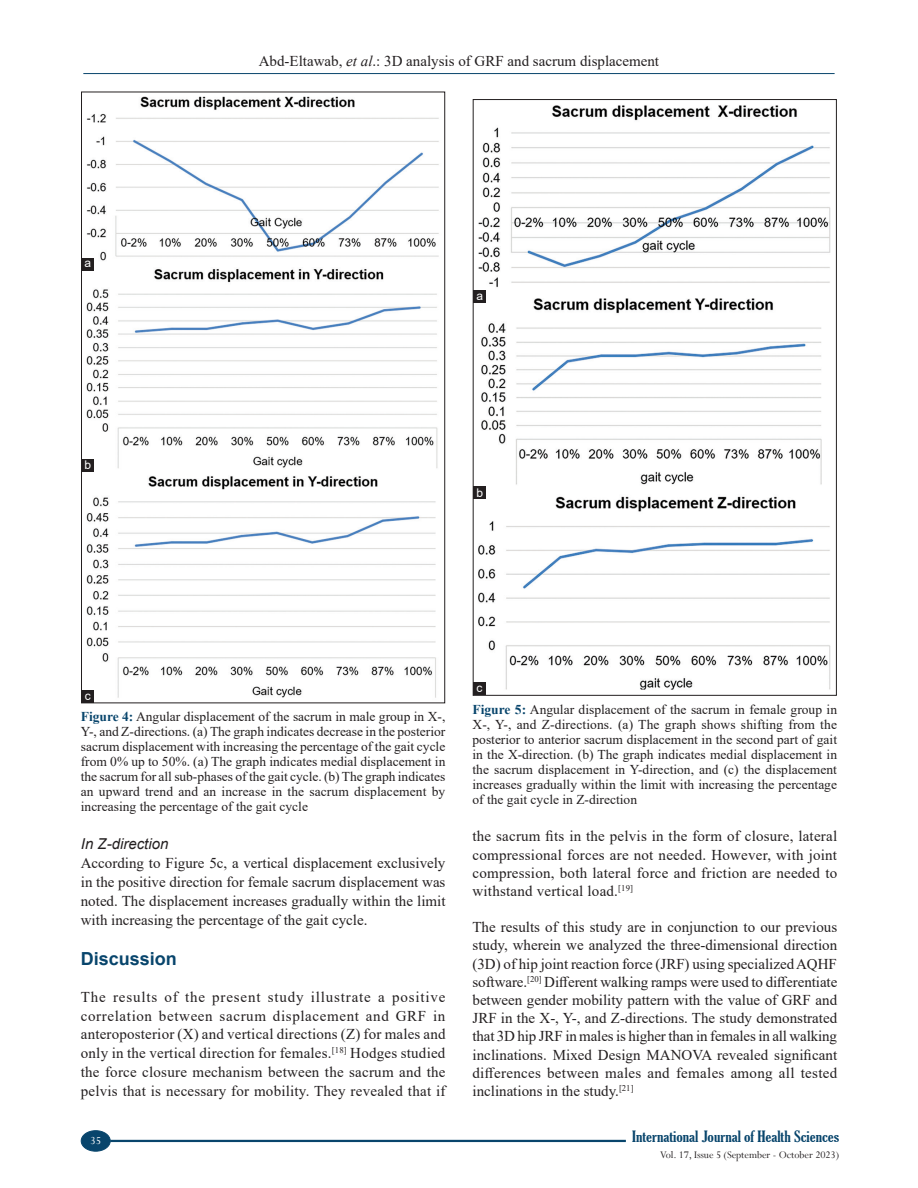
<style>
.page{position:relative;width:918px;height:1188px;background:#fff}
.page>*{position:absolute;margin:0;border:0;box-sizing:border-box;transform-origin:0 0}
.t1{font:700 18px "Helvetica";color:#08456c}
.TX{font:15px/18.1px "Times New Roman";letter-spacing:.015em;color:#231f20;text-align:justify}
.t2{font:extra-condensed 15px "Gloucester";color:#08456c;scale:1.25 1}
.t3{font:italic 15px "Helvetica";color:#231f20}
.FGC{font:13.5px/15px "Times New Roman";color:#231f20;text-align:justify}
.LABEL{font:12px "Arial";color:#fff}
.t4{font:12px "Perpetua";color:#fff}
.t5{font:11.25px "Perpetua";letter-spacing:-.005em;color:#231f20}
.s1{font-style:italic}
.s2{font-weight:700;color:#08456c}
</style>
<div class="page">
<hr style="left:83px;top:73px;width:752px;height:1px;background:#08456c">
<hr style="left:110px;top:1140px;width:516px;height:2px;background:#08456c">
<div style="left:81px;top:1131px;width:29px;height:20px;background:#08456c;border-radius:50%"></div>
<div style="left:81px;top:1130px;width:30px;height:22px;border:1px solid #08456c;border-radius:50%"></div>
<img style="left:83px;top:96px;width:356px;height:602px">
<div style="left:82px;top:690px;width:12px;height:13px;background:#231f20"></div>
<div style="left:82px;top:459px;width:12px;height:12px;background:#231f20"></div>
<div style="left:82px;top:258px;width:12px;height:13px;background:#231f20"></div>
<img style="left:478px;top:105px;width:353px;height:585px">
<div style="left:473px;top:682px;width:13px;height:13px;background:#231f20"></div>
<div style="left:473px;top:486px;width:13px;height:13px;background:#231f20"></div>
<div style="left:473px;top:290px;width:13px;height:13px;background:#231f20"></div>
<p class="LABEL" style="left:85px;top:255px;width:8px">a</p>
<p class="LABEL" style="left:85px;top:457px;width:8px">b</p>
<p class="LABEL" style="left:85px;top:687px;width:7px">c</p>
<p class="TX" style="left:259px;top:51px;width:402px">Abd-Eltawab, <span class="s1">et al</span>.: 3D analysis of GRF and sacrum displacement</p>
<p class="LABEL" style="left:476px;top:287px;width:8px">a</p>
<p class="LABEL" style="left:476px;top:484px;width:8px">b</p>
<p class="LABEL" style="left:477px;top:680px;width:7px">c</p>
<p class="FGC" style="left:81px;top:709px;width:366px"><span class="s2">Figure 4:</span> Angular displacement of the sacrum in male group in X-, Y-, and Z-directions. (a) The graph indicates decrease in the posterior sacrum displacement with increasing the percentage of the gait cycle from 0% up to 50%. (a) The graph indicates medial displacement in the sacrum for all sub-phases of the gait cycle. (b) The graph indicates an upward trend and an increase in the sacrum displacement by increasing the percentage of the gait cycle</p>
<h3 class="t3" style="left:81px;top:834px;width:89px">In Z-direction</h3>
<p class="TX" style="left:81px;top:853px;width:366px;line-height:18.9px">According to Figure 5c, a vertical displacement exclusively in the positive direction for female sacrum displacement was noted. The displacement increases gradually within the limit with increasing the percentage of the gait cycle.</p>
<h1 class="t1" style="left:81px;top:946px;width:98px">Discussion</h1>
<p class="TX" style="left:81px;top:987px;width:366px;line-height:18.9px">The results of the present study illustrate a positive correlation between sacrum displacement and GRF in anteroposterior (X) and vertical directions (Z) for males and only in the vertical direction for females.<sup>[18]</sup> Hodges studied the force closure mechanism between the sacrum and the pelvis that is necessary for mobility. They revealed that if</p>
<p class="FGC" style="left:472px;top:701px;width:366px"><span class="s2">Figure 5:</span> Angular displacement of the sacrum in female group in X-, Y-, and Z-directions. (a) The graph shows shifting from the posterior to anterior sacrum displacement in the second part of gait in the X-direction. (b) The graph indicates medial displacement in the sacrum displacement in Y-direction, and (c) the displacement increases gradually within the limit with increasing the percentage of the gait cycle in Z-direction</p>
<p class="TX" style="left:472px;top:827px;width:366px">the sacrum fits in the pelvis in the form of closure, lateral compressional forces are not needed. However, with joint compression, both lateral force and friction are needed to withstand vertical load.<sup>[19]</sup></p>
<p class="TX" style="left:472px;top:918px;width:366px">The results of this study are in conjunction to our previous study, wherein we analyzed the three-dimensional direction (3D) of hip joint reaction force (JRF) using specialized AQHF software.<sup>[20]</sup> Different walking ramps were used to differentiate between gender mobility pattern with the value of GRF and JRF in the X-, Y-, and Z-directions. The study demonstrated that 3D hip JRF in males is higher than in females in all walking inclinations. Mixed Design MANOVA revealed significant differences between males and females among all tested inclinations in the study.<sup>[21]</sup></p>
<p class="t4" style="left:90px;top:1133px;width:12px">35</p>
<p class="t2" style="left:632px;top:1128px;width:167px">International Journal of Health Sciences</p>
<p class="t5" style="left:660px;top:1148px;width:180px">Vol. 17, Issue 5 (September - October 2023)</p>
</div>
